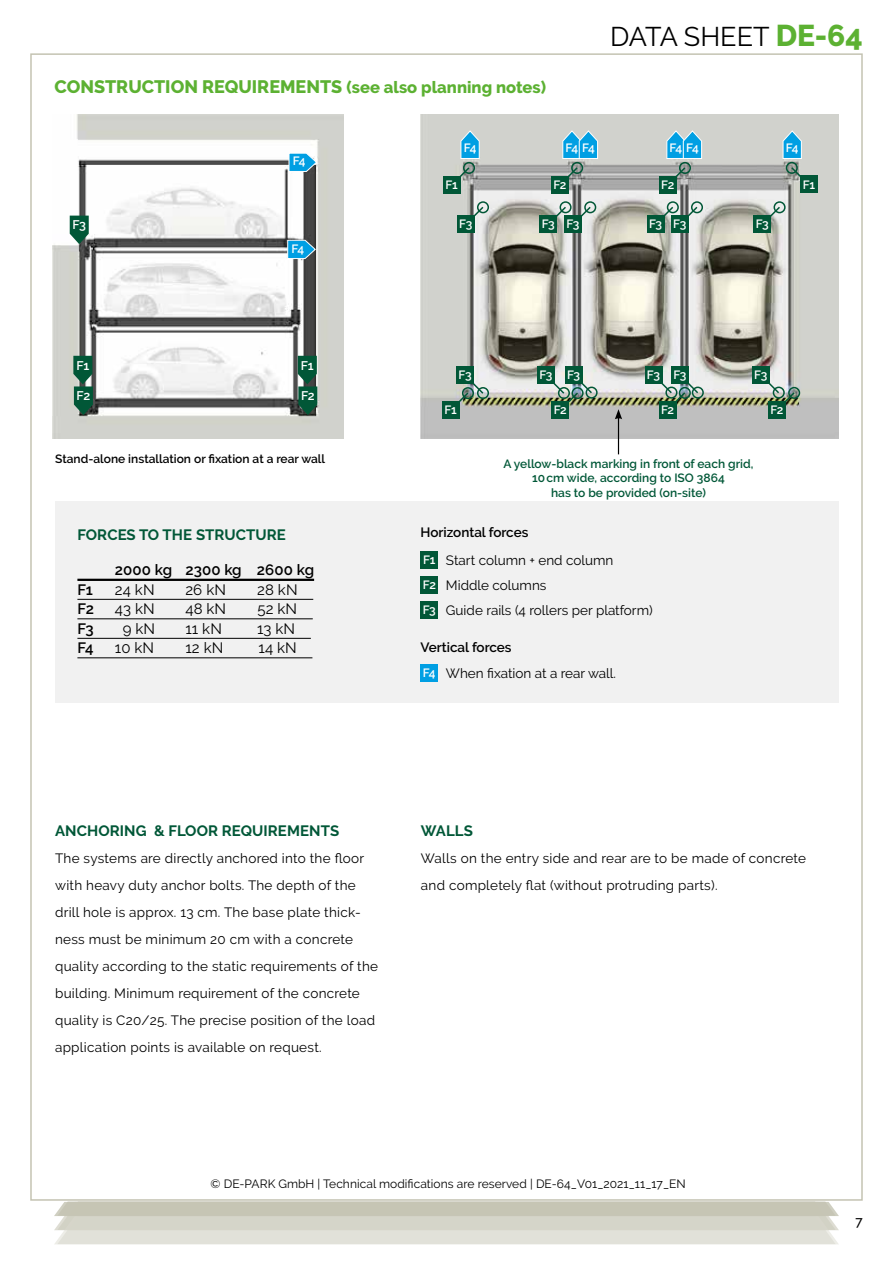
<style>
.page{position:relative;width:893px;height:1263px;background:#fff}
.page>*{position:absolute;margin:0;border:0;box-sizing:border-box;transform-origin:0 0}
.t1{font:27px "Raleway";color:#000}
.t2{font:800 18px "Raleway";color:#5cb132}
.t3{font:700 15px "Raleway";letter-spacing:.005em;color:#015737}
.t4{font:15px "Raleway";letter-spacing:.005em;color:#000}
.t5{font:600 15px "Raleway";letter-spacing:.005em;color:#000}
.t6{font:13.5px/27px "Raleway";letter-spacing:.02em;color:#000}
.t7{font:13.5px/25px "Raleway";color:#000}
.t8{font:600 13.5px "Raleway";color:#000}
.t9{font:500 13.5px "Raleway";color:#000}
.t10{font:600 12.45px "Raleway";letter-spacing:-.035em;color:#fff}
.t11{font:600 12px/14.4px "Raleway";color:#015737;text-align:center}
.t12{font:12px "Raleway";letter-spacing:.005em;color:#000}
.t13{font:600 12px/25px "Raleway";letter-spacing:-.04em;color:#fff;text-align:justify}
.t14{font:600 12px "Raleway";color:#000}
.s1{font-size:16.5px}
.s2{font-weight:800;font-size:30px;color:#5cb132}
</style>
<div class="page">
<div style="left:55px;top:502px;width:783px;height:201px;background:#f1f1f1"></div>
<hr style="left:77px;top:579px;width:237px;height:2px;background:#000">
<hr style="left:77px;top:599px;width:236px;height:1px;background:#000">
<hr style="left:77px;top:618px;width:236px;height:1px;background:#000">
<hr style="left:77px;top:638px;width:234px;height:1px;background:#000">
<hr style="left:77px;top:657px;width:235px;height:1px;background:#000">
<img style="left:52px;top:115px;width:292px;height:324px">
<img style="left:421px;top:115px;width:418px;height:324px">
<div style="left:463px;top:162px;width:12px;height:12px;border:2px solid #015737;border-radius:50%"></div>
<div style="left:443px;top:176px;width:18px;height:18px;background:#015737"></div>
<svg style="left:455px;top:166px;width:16px;height:16px"></svg>
<div style="left:477px;top:201px;width:12px;height:12px;border:2px solid #015737;border-radius:50%"></div>
<div style="left:457px;top:215px;width:18px;height:18px;background:#015737"></div>
<svg style="left:469px;top:205px;width:16px;height:16px"></svg>
<div style="left:559px;top:201px;width:13px;height:12px;border:2px solid #015737;border-radius:50%"></div>
<div style="left:539px;top:215px;width:18px;height:18px;background:#015737"></div>
<svg style="left:551px;top:205px;width:17px;height:16px"></svg>
<div style="left:571px;top:162px;width:12px;height:12px;border:2px solid #015737;border-radius:50%"></div>
<div style="left:551px;top:176px;width:18px;height:18px;background:#015737"></div>
<svg style="left:563px;top:166px;width:16px;height:16px"></svg>
<div style="left:679px;top:162px;width:12px;height:12px;border:2px solid #015737;border-radius:50%"></div>
<div style="left:659px;top:176px;width:18px;height:18px;background:#015737"></div>
<svg style="left:671px;top:166px;width:16px;height:16px"></svg>
<div style="left:800px;top:175px;width:18px;height:18px;background:#015737"></div>
<div style="left:786px;top:162px;width:12px;height:12px;border:2px solid #015737;border-radius:50%"></div>
<svg style="left:790px;top:166px;width:16px;height:16px"></svg>
<div style="left:584px;top:201px;width:12px;height:12px;border:2px solid #015737;border-radius:50%"></div>
<div style="left:564px;top:215px;width:18px;height:18px;background:#015737"></div>
<svg style="left:576px;top:205px;width:16px;height:16px"></svg>
<div style="left:667px;top:201px;width:12px;height:12px;border:2px solid #015737;border-radius:50%"></div>
<div style="left:647px;top:215px;width:17px;height:18px;background:#015737"></div>
<svg style="left:659px;top:205px;width:16px;height:16px"></svg>
<div style="left:691px;top:201px;width:12px;height:12px;border:2px solid #015737;border-radius:50%"></div>
<div style="left:671px;top:215px;width:18px;height:18px;background:#015737"></div>
<svg style="left:683px;top:205px;width:16px;height:16px"></svg>
<div style="left:773px;top:201px;width:13px;height:12px;border:2px solid #015737;border-radius:50%"></div>
<div style="left:753px;top:215px;width:18px;height:18px;background:#015737"></div>
<svg style="left:765px;top:205px;width:17px;height:16px"></svg>
<svg style="left:460px;top:129px;width:20px;height:30px"></svg>
<svg style="left:562px;top:129px;width:36px;height:30px"></svg>
<svg style="left:666px;top:129px;width:37px;height:30px"></svg>
<svg style="left:782px;top:129px;width:20px;height:30px"></svg>
<div style="left:442px;top:401px;width:18px;height:18px;background:#015737"></div>
<div style="left:551px;top:401px;width:18px;height:18px;background:#015737"></div>
<div style="left:659px;top:401px;width:17px;height:18px;background:#015737"></div>
<div style="left:788px;top:387px;width:12px;height:12px;border:2px solid #015737;border-radius:50%"></div>
<div style="left:768px;top:401px;width:18px;height:18px;background:#015737"></div>
<div style="left:477px;top:387px;width:12px;height:12px;border:2px solid #015737;border-radius:50%"></div>
<div style="left:456px;top:366px;width:18px;height:18px;background:#015737"></div>
<svg style="left:454px;top:379px;width:31px;height:28px"></svg>
<div style="left:537px;top:366px;width:18px;height:18px;background:#015737"></div>
<div style="left:586px;top:387px;width:12px;height:12px;border:2px solid #015737;border-radius:50%"></div>
<div style="left:565px;top:366px;width:18px;height:18px;background:#015737"></div>
<svg style="left:550px;top:379px;width:44px;height:28px"></svg>
<div style="left:645px;top:366px;width:17px;height:18px;background:#015737"></div>
<div style="left:692px;top:387px;width:12px;height:12px;border:2px solid #015737;border-radius:50%"></div>
<div style="left:671px;top:366px;width:18px;height:18px;background:#015737"></div>
<svg style="left:657px;top:379px;width:43px;height:28px"></svg>
<div style="left:752px;top:366px;width:18px;height:18px;background:#015737"></div>
<svg style="left:765px;top:379px;width:31px;height:28px"></svg>
<svg style="left:70px;top:216px;width:19px;height:28px"></svg>
<hr style="left:618px;top:417px;width:1px;height:37px;background:#000">
<svg style="left:615px;top:409px;width:7px;height:10px"></svg>
<svg style="left:287px;top:239px;width:30px;height:21px"></svg>
<svg style="left:73px;top:356px;width:20px;height:59px"></svg>
<svg style="left:298px;top:356px;width:19px;height:59px"></svg>
<div style="left:420px;top:551px;width:18px;height:18px;background:#015737"></div>
<div style="left:420px;top:576px;width:18px;height:18px;background:#015737"></div>
<div style="left:420px;top:601px;width:18px;height:18px;background:#015737"></div>
<div style="left:420px;top:664px;width:18px;height:18px;background:#009fe3"></div>
<svg style="left:288px;top:152px;width:30px;height:20px"></svg>
<svg style="left:54px;top:1201px;width:785px;height:43px;background:#d4d4c8"></svg>
<h2 class="t2" style="left:55px;top:77px;width:493px">CONSTRUCTION REQUIREMENTS <span class="s1">(see also planning notes)</span></h2>
<h1 class="t1" style="left:610px;top:21px;width:254px">DATA SHEET <span class="s2">DE-64</span></h1>
<p class="t10" style="left:72px;top:218px;width:15px">F3</p>
<p class="t10" style="left:77px;top:358px;width:14px">F1</p>
<p class="t10" style="left:77px;top:389px;width:15px">F2</p>
<p class="t13" style="left:293px;top:149px;width:14px">F4</p>
<p class="t13" style="left:291px;top:236px;width:14px">F4</p>
<p class="t10" style="left:301px;top:358px;width:14px">F1</p>
<p class="t10" style="left:301px;top:389px;width:15px">F2</p>
<p class="t14" style="left:55px;top:451px;width:272px">Stand-alone installation or fixation at a rear wall</p>
<p class="t3" style="left:77px;top:526px;width:210px">FORCES TO THE STRUCTURE</p>
<p class="t5" style="left:115px;top:561px;width:201px">2000 kg 2300 kg 2600 kg</p>
<p class="t5" style="left:77px;top:581px;width:17px">F1</p>
<p class="t4" style="left:115px;top:581px;width:41px">24 kN</p>
<p class="t4" style="left:185px;top:581px;width:42px">26 kN</p>
<p class="t4" style="left:257px;top:581px;width:42px">28 kN</p>
<p class="t5" style="left:77px;top:600px;width:18px">F2</p>
<p class="t4" style="left:115px;top:600px;width:41px">43 kN</p>
<p class="t4" style="left:185px;top:600px;width:42px">48 kN</p>
<p class="t4" style="left:257px;top:600px;width:41px">52 kN</p>
<p class="t5" style="left:77px;top:620px;width:18px">F3</p>
<p class="t4" style="left:123px;top:620px;width:34px">9 kN</p>
<p class="t4" style="left:185px;top:620px;width:38px">11 kN</p>
<p class="t4" style="left:257px;top:620px;width:40px">13 kN</p>
<p class="t5" style="left:77px;top:639px;width:18px">F4</p>
<p class="t4" style="left:115px;top:639px;width:41px">10 kN</p>
<p class="t4" style="left:185px;top:639px;width:39px">12 kN</p>
<p class="t4" style="left:258px;top:639px;width:40px">14 kN</p>
<p class="t13" style="left:464px;top:136px;width:14px">F4</p>
<p class="t13" style="left:566px;top:136px;width:31px">F4 F4</p>
<p class="t13" style="left:670px;top:136px;width:31px">F4 F4</p>
<p class="t13" style="left:786px;top:136px;width:14px">F4</p>
<p class="t13" style="left:553px;top:172px;width:15px">F2</p>
<p class="t13" style="left:661px;top:172px;width:15px">F2</p>
<p class="t13" style="left:803px;top:172px;width:14px">F1</p>
<p class="t13" style="left:566px;top:211px;width:15px">F3</p>
<p class="t13" style="left:649px;top:211px;width:39px">F3 F3</p>
<p class="t13" style="left:756px;top:211px;width:15px">F3</p>
<p class="t13" style="left:446px;top:172px;width:14px">F1</p>
<p class="t13" style="left:459px;top:211px;width:15px">F3</p>
<p class="t13" style="left:542px;top:211px;width:15px">F3</p>
<p class="t13" style="left:458px;top:362px;width:15px">F3</p>
<p class="t13" style="left:539px;top:362px;width:42px">F3 F3</p>
<p class="t13" style="left:647px;top:362px;width:41px">F3 F3</p>
<p class="t13" style="left:754px;top:362px;width:15px">F3</p>
<p class="t13" style="left:445px;top:397px;width:14px">F1</p>
<p class="t13" style="left:554px;top:397px;width:15px">F2</p>
<p class="t13" style="left:661px;top:397px;width:15px">F2</p>
<p class="t13" style="left:770px;top:397px;width:15px">F2</p>
<p class="t11" style="left:504px;top:456px;width:251px">A yellow-black marking in front of each grid,<br>10cm wide, according to ISO 3864<br>has to be provided (on-site)</p>
<p class="t8" style="left:420px;top:524px;width:109px">Horizontal forces</p>
<p class="t13" style="left:423px;top:547px;width:15px">F1<br>F2<br>F3</p>
<p class="t7" style="left:446px;top:547px;width:208px">Start column + end column<br>Middle columns<br>Guide rails (4 rollers per platform)</p>
<p class="t8" style="left:420px;top:640px;width:93px">Vertical forces</p>
<p class="t13" style="left:423px;top:660px;width:14px">F4</p>
<p class="t7" style="left:446px;top:661px;width:172px">When fixation at a rear wall.</p>
<p class="t3" style="left:55px;top:822px;width:286px">ANCHORING &amp; FLOOR REQUIREMENTS</p>
<p class="t6" style="left:55px;top:844px;width:324px">The systems are directly anchored into the floor with heavy duty anchor bolts. The depth of the drill hole is approx. 13 cm. The base plate thick&shy;ness must be minimum 20 cm with a concrete quality according to the static requirements of the building. Minimum requirement of the concrete quality is C20/25. The precise position of the load application points is available on request.</p>
<p class="t3" style="left:421px;top:822px;width:53px">WALLS</p>
<p class="t6" style="left:421px;top:844px;width:387px">Walls on the entry side and rear are to be made of concrete and completely flat (without protruding parts).</p>
<p class="t12" style="left:211px;top:1177px;width:477px">© DE-PARK GmbH | Technical modifications are reserved | DE-64_V01_2021_11_17_EN</p>
<p class="t9" style="left:855px;top:1214px;width:9px">7</p>
</div>
